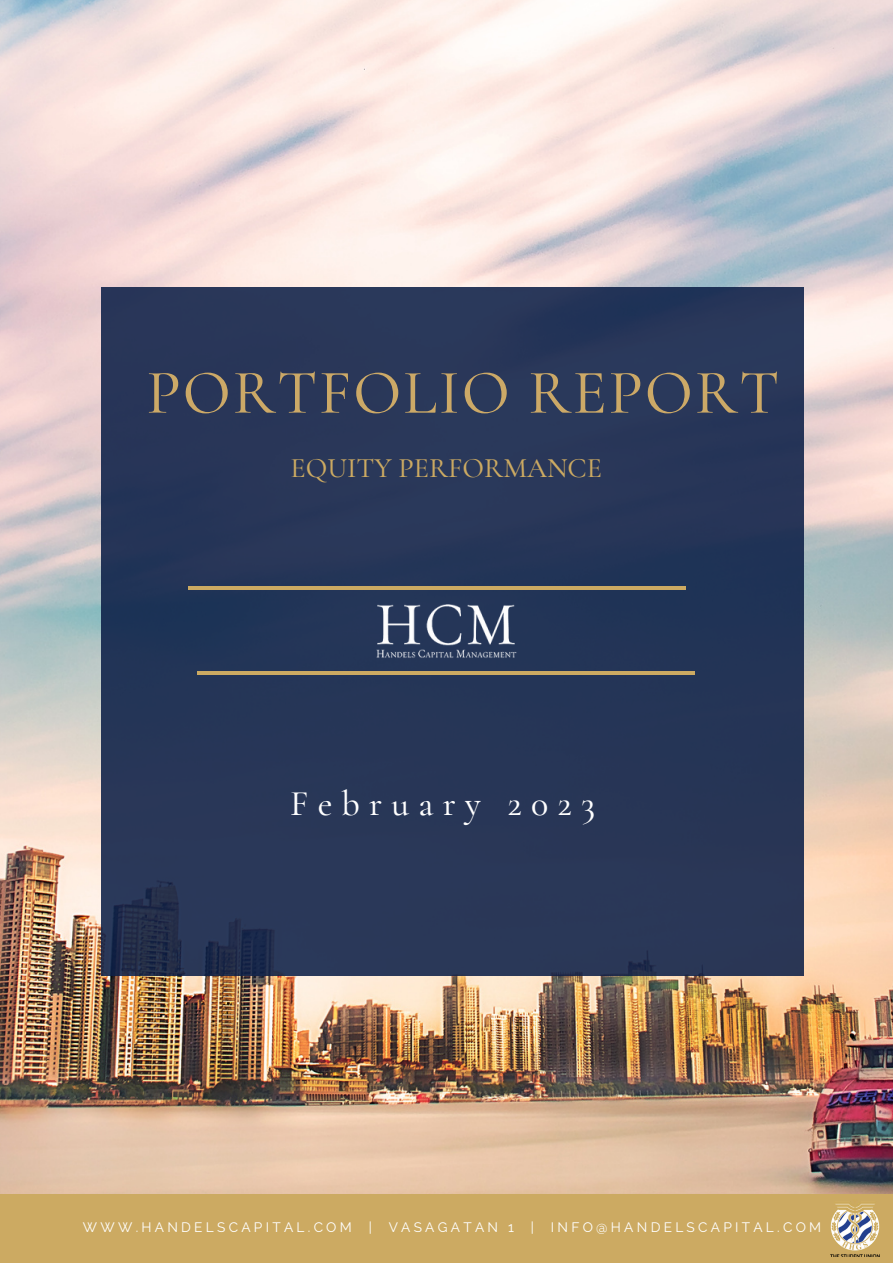
<style>
.page{position:relative;width:893px;height:1264px;background:#fff}
.page>*{position:absolute;margin:0;border:0;box-sizing:border-box;transform-origin:0 0}
.t1{font:500 63px "Cormorant Garamond";letter-spacing:.03em;color:#cca967}
.t2{font:500 36px "Cormorant Garamond";letter-spacing:.255em;color:#fff}
.t3{font:500 28.2px "Cormorant Garamond";color:#ccaa62}
.t4{font:13.65px "Raleway";letter-spacing:.24em;color:#fff}
</style>
<div class="page">
<img style="left:0;top:0;width:892px;height:1194px">
<div style="left:101px;top:287px;width:702px;height:688px;background:#283658"></div>
<hr style="left:188px;top:586px;width:497px;height:3px;background:#ccaa62">
<hr style="left:198px;top:671px;width:496px;height:3px;background:#ccaa62">
<div style="left:0;top:1194px;width:892px;height:68px;background:#ccaa62"></div>
<img style="left:830px;top:1203px;width:48px;height:53px">
<img style="left:376px;top:604px;width:141px;height:54px">
<h1 class="t1" style="left:146px;top:354px;width:634px">PORTFOLIO REPORT</h1>
<h3 class="t3" style="left:290px;top:451px;width:313px">EQUITY PERFORMANCE</h3>
<h2 class="t2" style="left:290px;top:781px;width:306px">February 2023</h2>
<p class="t4" style="left:83px;top:1219px;width:739px">WWW.HANDELSCAPITAL.COM | VASAGATAN 1 | INFO@HANDELSCAPITAL.COM</p>
</div>
